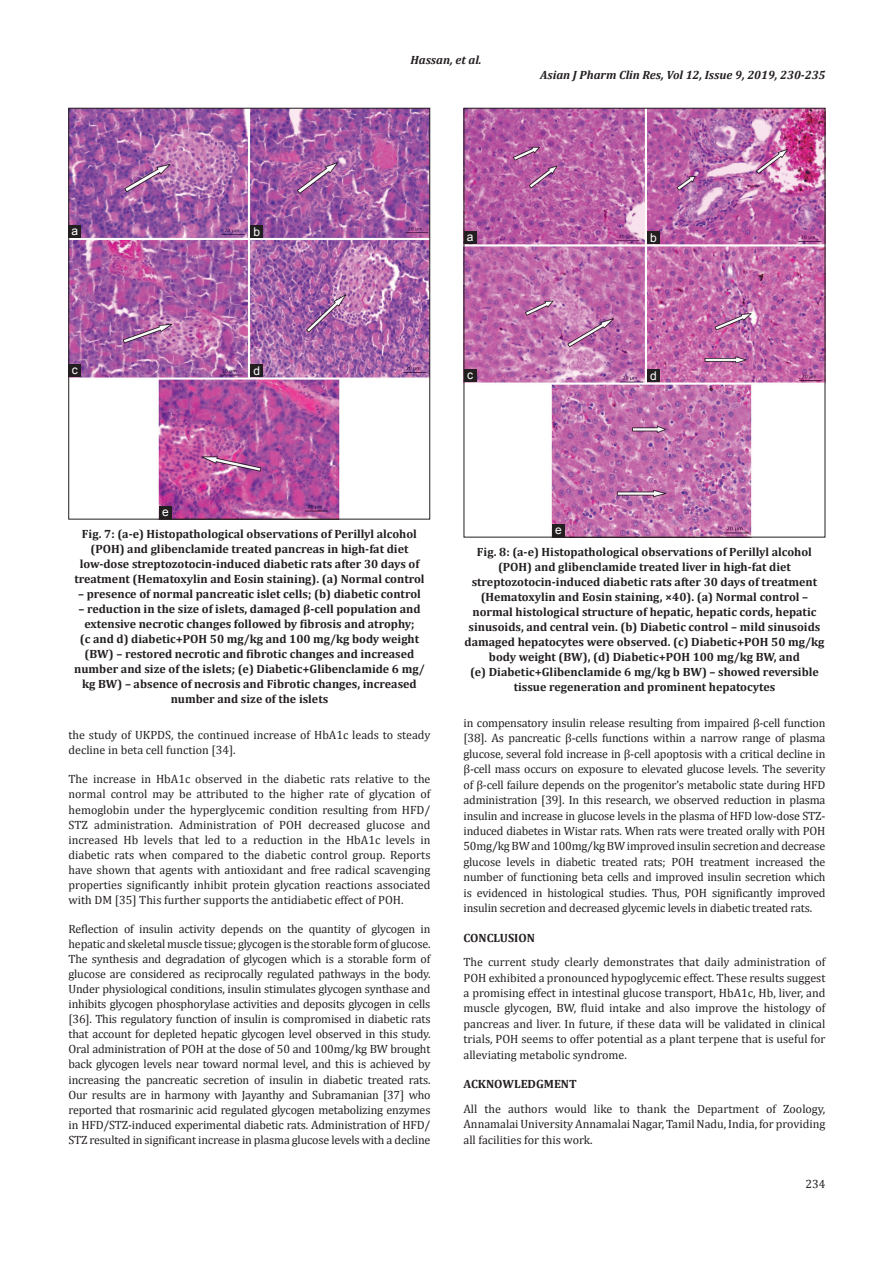
<style>
.page{position:relative;width:894px;height:1263px;background:#fff}
.page>*{position:absolute;margin:0;border:0;box-sizing:border-box;transform-origin:0 0}
.TX{font:12px/15px "Cambria";color:#231f20;text-align:justify}
.FGC{font:700 12px/15px "Cambria";color:#231f20;text-align:center}
.t1{font:italic 700 12px "Cambria";color:#231f20}
.LABEL{font:12px "Arial";color:#fff}
</style>
<div class="page">
<img style="left:465px;top:110px;width:357px;height:425px">
<div style="left:646px;top:369px;width:13px;height:13px;background:#231f20"></div>
<div style="left:463px;top:369px;width:13px;height:13px;background:#231f20"></div>
<div style="left:646px;top:231px;width:13px;height:13px;background:#231f20"></div>
<div style="left:463px;top:231px;width:13px;height:13px;background:#231f20"></div>
<div style="left:552px;top:524px;width:12px;height:13px;background:#231f20"></div>
<img style="left:70px;top:110px;width:358px;height:407px">
<div style="left:68px;top:108px;width:362px;height:411px;border:1px solid #231f20"></div>
<div style="left:250px;top:364px;width:13px;height:13px;background:#231f20"></div>
<div style="left:68px;top:364px;width:13px;height:13px;background:#231f20"></div>
<div style="left:250px;top:225px;width:13px;height:13px;background:#231f20"></div>
<div style="left:68px;top:225px;width:13px;height:13px;background:#231f20"></div>
<div style="left:159px;top:506px;width:13px;height:13px;background:#231f20"></div>
<p class="LABEL" style="left:72px;top:222px;width:8px">a</p>
<p class="LABEL" style="left:253px;top:223px;width:8px">b</p>
<p class="LABEL" style="left:72px;top:361px;width:7px">c</p>
<p class="LABEL" style="left:253px;top:362px;width:8px">d</p>
<p class="LABEL" style="left:162px;top:504px;width:8px">e</p>
<p class="t1" style="left:410px;top:51px;width:73px">Hassan, et al.</p>
<p class="t1" style="left:540px;top:66px;width:287px">Asian J Pharm Clin Res, Vol 12, Issue 9, 2019, 230-235</p>
<p class="LABEL" style="left:466px;top:229px;width:8px">a</p>
<p class="LABEL" style="left:649px;top:230px;width:8px">b</p>
<p class="LABEL" style="left:467px;top:366px;width:7px">c</p>
<p class="LABEL" style="left:649px;top:367px;width:8px">d</p>
<p class="FGC" style="left:74px;top:525px;width:351px">Fig. 7: (a-e) Histopathological observations of Perillyl alcohol (POH) and glibenclamide treated pancreas in high-fat diet low-dose streptozotocin-induced diabetic rats after 30 days of treatment (Hematoxylin and Eosin staining). (a) Normal control</p>
<p class="FGC" style="left:78px;top:585px;width:344px">– presence of normal pancreatic islet cells; (b) diabetic control</p>
<p class="FGC" style="left:74px;top:600px;width:352px">– reduction in the size of islets, damaged β-cell population and extensive necrotic changes followed by fibrosis and atrophy;<br>(c and d) diabetic+POH 50 mg/kg and 100 mg/kg body weight (BW) – restored necrotic and fibrotic changes and increased number and size of the islets; (e) Diabetic+Glibenclamide 6 mg/ kg BW) – absence of necrosis and Fibrotic changes, increased number and size of the islets</p>
<p class="TX" style="left:68px;top:727px;width:363px">the study of UKPDS, the continued increase of HbA1c leads to steady decline in beta cell function [34].</p>
<p class="TX" style="left:68px;top:771px;width:363px">The increase in HbA1c observed in the diabetic rats relative to the normal control may be attributed to the higher rate of glycation of hemoglobin under the hyperglycemic condition resulting from HFD/ STZ administration. Administration of POH decreased glucose and increased Hb levels that led to a reduction in the HbA1c levels in diabetic rats when compared to the diabetic control group. Reports have shown that agents with antioxidant and free radical scavenging properties significantly inhibit protein glycation reactions associated with DM [35] This further supports the antidiabetic effect of POH.</p>
<p class="TX" style="left:68px;top:921px;width:363px">Reflection of insulin activity depends on the quantity of glycogen in hepatic and skeletal muscle tissue; glycogen is the storable form of glucose.<br>The synthesis and degradation of glycogen which is a storable form of glucose are considered as reciprocally regulated pathways in the body.<br>Under physiological conditions, insulin stimulates glycogen synthase and inhibits glycogen phosphorylase activities and deposits glycogen in cells [36]. This regulatory function of insulin is compromised in diabetic rats that account for depleted hepatic glycogen level observed in this study.<br>Oral administration of POH at the dose of 50 and 100mg/kg BW brought back glycogen levels near toward normal level, and this is achieved by increasing the pancreatic secretion of insulin in diabetic treated rats.<br>Our results are in harmony with Jayanthy and Subramanian [37] who reported that rosmarinic acid regulated glycogen metabolizing enzymes in HFD/STZ-induced experimental diabetic rats. Administration of HFD/ STZ resulted in significant increase in plasma glucose levels with a decline</p>
<p class="LABEL" style="left:555px;top:521px;width:8px">e</p>
<p class="FGC" style="left:464px;top:543px;width:361px">Fig. 8: (a-e) Histopathological observations of Perillyl alcohol (POH) and glibenclamide treated liver in high-fat diet streptozotocin-induced diabetic rats after 30 days of treatment (Hematoxylin and Eosin staining, ×40). (a) Normal control – normal histological structure of hepatic, hepatic cords, hepatic sinusoids, and central vein. (b) Diabetic control – mild sinusoids damaged hepatocytes were observed. (c) Diabetic+POH 50 mg/kg body weight (BW), (d) Diabetic+POH 100 mg/kg BW, and<br>(e) Diabetic+Glibenclamide 6 mg/kg b BW) – showed reversible tissue regeneration and prominent hepatocytes</p>
<p class="TX" style="left:463px;top:715px;width:363px;line-height:15.5px">in compensatory insulin release resulting from impaired β-cell function [38]. As pancreatic β-cells functions within a narrow range of plasma glucose, several fold increase in β-cell apoptosis with a critical decline in β-cell mass occurs on exposure to elevated glucose levels. The severity of β-cell failure depends on the progenitor’s metabolic state during HFD administration [39]. In this research, we observed reduction in plasma insulin and increase in glucose levels in the plasma of HFD low-dose STZ&shy;induced diabetes in Wistar rats. When rats were treated orally with POH 50mg/kg BW and 100mg/kg BW improved insulin secretion and decrease glucose levels in diabetic treated rats; POH treatment increased the number of functioning beta cells and improved insulin secretion which is evidenced in histological studies. Thus, POH significantly improved insulin secretion and decreased glycemic levels in diabetic treated rats.</p>
<h1 class="FGC" style="left:463px;top:929px;width:73px">CONCLUSION</h1>
<p class="TX" style="left:463px;top:954px;width:363px;line-height:15.5px">The current study clearly demonstrates that daily administration of POH exhibited a pronounced hypoglycemic effect. These results suggest a promising effect in intestinal glucose transport, HbA1c, Hb, liver, and muscle glycogen, BW, fluid intake and also improve the histology of pancreas and liver. In future, if these data will be validated in clinical trials, POH seems to offer potential as a plant terpene that is useful for alleviating metabolic syndrome.</p>
<h1 class="FGC" style="left:463px;top:1076px;width:115px">ACKNOWLEDGMENT</h1>
<p class="TX" style="left:463px;top:1101px;width:363px;line-height:15.5px">All the authors would like to thank the Department of Zoology, Annamalai University Annamalai Nagar, Tamil Nadu, India, for providing all facilities for this work.</p>
<p class="TX" style="left:805px;top:1176px;width:21px">234</p>
</div>
